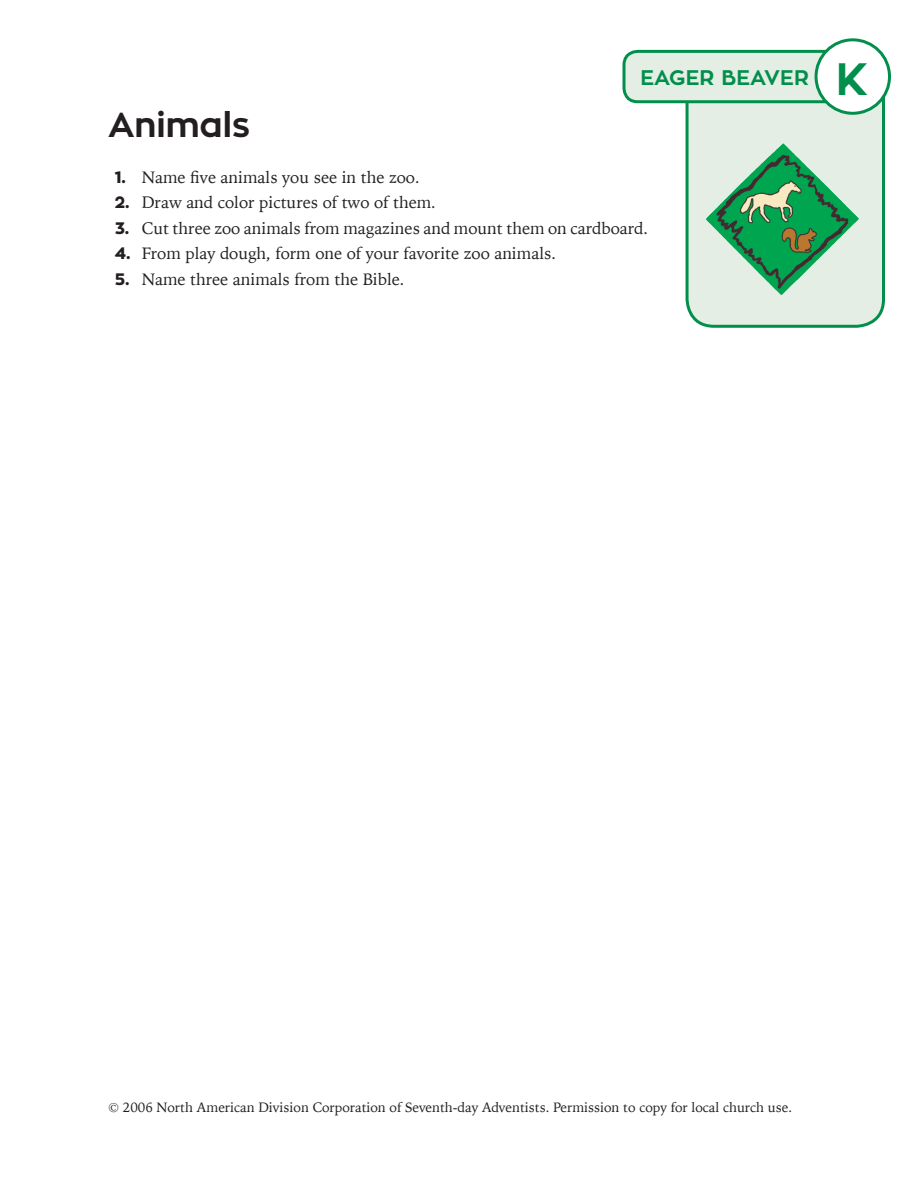
<style>
.page{position:relative;width:918px;height:1188px;background:#fff}
.page>*{position:absolute;margin:0;border:0;box-sizing:border-box;transform-origin:0 0}
.t1{font:700 34.5px "Zona Pro";color:#231f20}
.t2{font:700 21px "Zona Pro";color:#028f4c}
.t3{font:16.5px "Iowan Old Style";color:#231f20}
.t4{font:13.5px "Iowan Old Style";color:#231f20}
.s1{font-size:45px}
.s2{font-family:"Zona Pro";font-weight:800}
</style>
<div class="page">
<svg style="left:685px;top:92px;width:202px;height:236px;background:#d0e5d7"></svg>
<svg style="left:622px;top:48px;width:207px;height:57px;background:#c9e3d3"></svg>
<div style="left:816px;top:40px;width:74px;height:73px;background:#fff;border-radius:50%"></div>
<div style="left:815px;top:38px;width:76px;height:77px;border:3px solid #028f4c;border-radius:50%"></div>
<img style="left:704px;top:140px;width:158px;height:157px">
<p class="t2" style="left:640px;top:64px;width:229px">EAGER BEAVER <span class="s1">K</span></p>
<h1 class="t1" style="left:108px;top:102px;width:144px">Animals</h1>
<p class="t3" style="left:115px;top:162px;width:306px"><span class="s2">1.</span> Name five animals you see in the zoo.</p>
<p class="t3" style="left:115px;top:188px;width:323px"><span class="s2">2.</span> Draw and color pictures of two of them.</p>
<p class="t3" style="left:115px;top:213px;width:535px"><span class="s2">3.</span> Cut three zoo animals from magazines and mount them on cardboard.</p>
<p class="t3" style="left:115px;top:239px;width:443px"><span class="s2">4.</span> From play dough, form one of your favorite zoo animals.</p>
<p class="t3" style="left:115px;top:264px;width:291px"><span class="s2">5.</span> Name three animals from the Bible.</p>
<p class="t4" style="left:108px;top:1095px;width:686px">© 2006 North American Division Corporation of Seventh-day Adventists. Permission to copy for local church use.</p>
</div>
